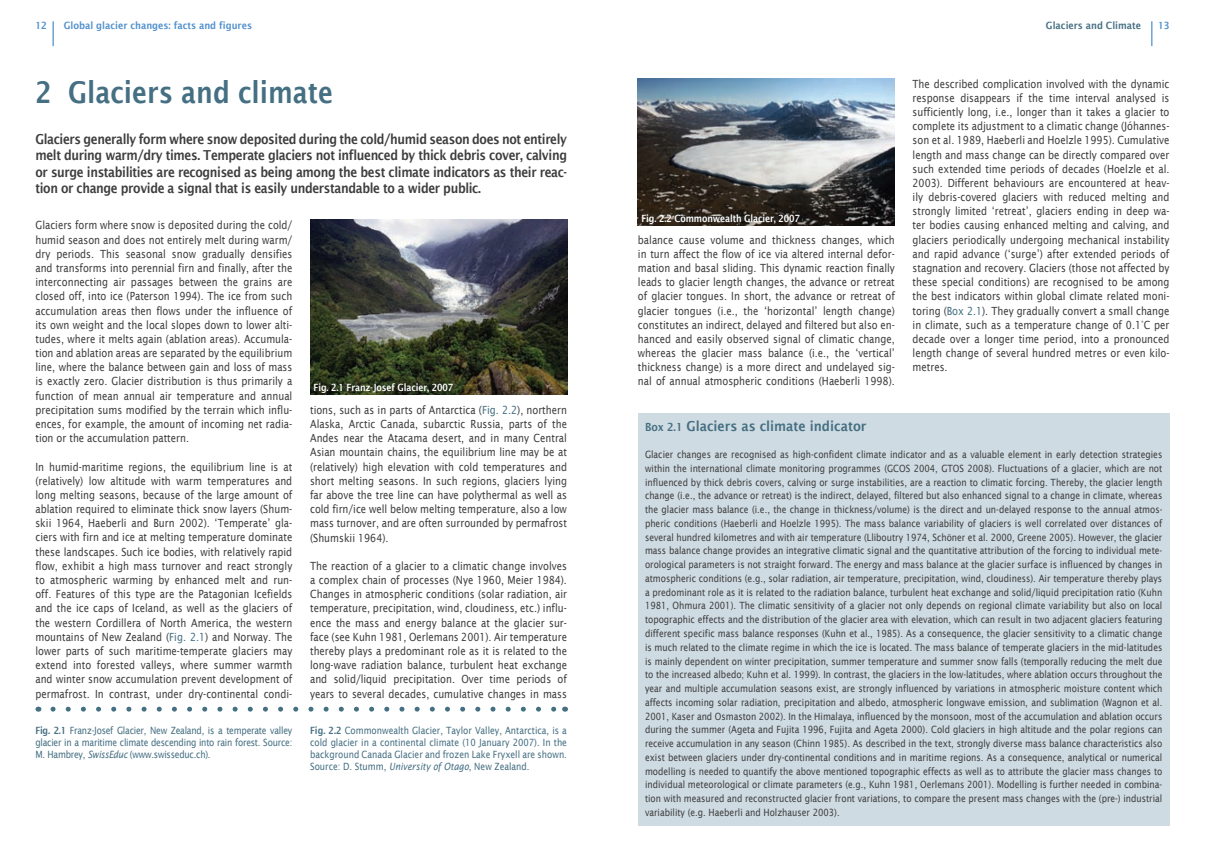
<style>
.page{position:relative;width:1205px;height:851px;background:#fff}
.page>*{position:absolute;margin:0;border:0;box-sizing:border-box;transform-origin:0 0}
.t1{font:600 30px "Lucida Sans";color:#456f82;scale:.85 1}
.t2{font:600 13.75px/16.5px "Lucida Sans";letter-spacing:-.03em;color:#3e3e3f;text-align:justify;scale:.85 1}
.t3{font:600 13.75px "Lucida Sans";color:#456f82;scale:.9 1}
.t4{font:11.25px/14.1px "Lucida Sans";color:#3e3e3f;text-align:justify;scale:.85 1}
.t5{font:10px/13.8px "Lucida Sans";color:#3e3e3f;text-align:justify;scale:.85 1}
.t6{font:10px/12px "Lucida Sans";letter-spacing:-.015em;color:#456f82;text-align:justify;scale:.85 1}
.t7{font:600 10px "Lucida Sans";letter-spacing:-.01em;color:#fff;scale:.85 1}
.t8{font:600 10px "Lucida Sans";color:#5090cc;scale:.9 1}
.t9{font:600 10px "Lucida Sans";color:#456f82;scale:.9 1}
.s1{color:#456f82}
.s2{font-weight:600}
.s3{font-style:italic}
.s4{font-size:11.25px}
</style>
<div class="page">
<svg style="left:53px;top:21px;width:1px;height:25px"></svg>
<svg style="left:1151px;top:21px;width:1px;height:25px"></svg>
<div style="left:638px;top:413px;width:531px;height:412px;background:#cfdbe2"></div>
<img style="left:638px;top:79px;width:257px;height:146px">
<img style="left:310px;top:220px;width:257px;height:174px">
<svg style="left:53px;top:706px;width:504px;height:5px"></svg>
<div style="left:676px;top:216px;width:102px;height:5px;background:#27231e"></div>
<p class="t8" style="left:35px;top:20px;width:14px">12</p>
<p class="t8" style="left:64px;top:20px;width:211px">Global glacier changes: facts and figures</p>
<p class="t9" style="left:1046px;top:20px;width:107px">Glaciers and Climate</p>
<p class="t8" style="left:1158px;top:20px;width:14px">13</p>
<h1 class="t1" style="left:35px;top:75px;width:352px">2 Glaciers and climate</h1>
<p class="t2" style="left:35px;top:130px;width:627px">Glaciers generally form where snow deposited during the cold/humid season does not entirely melt during warm/dry times. Temperate glaciers not influenced by thick debris cover, calving or surge instabilities are recognised as being among the best climate indicators as their reac&shy;tion or change provide a signal that is easily understandable to a wider public.</p>
<p class="t4" style="left:35px;top:218px;width:304px">Glaciers form where snow is deposited during the cold/ humid season and does not entirely melt during warm/ dry periods. This seasonal snow gradually densifies and transforms into perennial firn and finally, after the interconnecting air passages between the grains are closed off, into ice (Paterson 1994). The ice from such accumulation areas then flows under the influence of its own weight and the local slopes down to lower alti&shy;tudes, where it melts again (ablation areas). Accumula&shy;tion and ablation areas are separated by the equilibrium line, where the balance between gain and loss of mass is exactly zero. Glacier distribution is thus primarily a function of mean annual air temperature and annual precipitation sums modified by the terrain which influ&shy;ences, for example, the amount of incoming net radia&shy;tion or the accumulation pattern.</p>
<p class="t4" style="left:35px;top:459px;width:304px">In humid-maritime regions, the equilibrium line is at (relatively) low altitude with warm temperatures and long melting seasons, because of the large amount of ablation required to eliminate thick snow layers (Shum&shy;skii 1964, Haeberli and Burn 2002). ‘Temperate’ gla&shy;ciers with firn and ice at melting temperature dominate these landscapes. Such ice bodies, with relatively rapid flow, exhibit a high mass turnover and react strongly to atmospheric warming by enhanced melt and run&shy;off. Features of this type are the Patagonian Icefields and the ice caps of Iceland, as well as the glaciers of the western Cordillera of North America, the western mountains of New Zealand (<span class="s1">Fig. 2.1</span>) and Norway. The lower parts of such maritime-temperate glaciers may extend into forested valleys, where summer warmth and winter snow accumulation prevent development of permafrost. In contrast, under dry-continental condi-</p>
<p class="t7" style="left:314px;top:381px;width:166px">Fig. 2.1 Franz-Josef Glacier, 2007</p>
<p class="t4" style="left:310px;top:402px;width:304px">tions, such as in parts of Antarctica (<span class="s1">Fig. 2.2</span>), northern Alaska, Arctic Canada, subarctic Russia, parts of the Andes near the Atacama desert, and in many Central Asian mountain chains, the equilibrium line may be at (relatively) high elevation with cold temperatures and short melting seasons. In such regions, glaciers lying far above the tree line can have polythermal as well as cold firn/ice well below melting temperature, also a low mass turnover, and are often surrounded by permafrost (Shumskii 1964).</p>
<p class="t4" style="left:310px;top:558px;width:304px">The reaction of a glacier to a climatic change involves a complex chain of processes (Nye 1960, Meier 1984).<br>Changes in atmospheric conditions (solar radiation, air temperature, precipitation, wind, cloudiness, etc.) influ&shy;ence the mass and energy balance at the glacier sur&shy;face (see Kuhn 1981, Oerlemans 2001). Air temperature thereby plays a predominant role as it is related to the long-wave radiation balance, turbulent heat exchange and solid/liquid precipitation. Over time periods of years to several decades, cumulative changes in mass</p>
<p class="t6" style="left:35px;top:723px;width:304px"><span class="s2">Fig. 2.1</span> Franz-Josef Glacier, New Zealand, is a temperate valley glacier in a maritime climate descending into rain forest. Source:<br>M. Hambrey, <span class="s3">SwissEduc</span> (www.swisseduc.ch).</p>
<p class="t6" style="left:310px;top:723px;width:304px"><span class="s2">Fig. 2.2</span> Commonwealth Glacier, Taylor Valley, Antarctica, is a cold glacier in a continental climate (10 January 2007). In the background Canada Glacier and frozen Lake Fryxell are shown.<br>Source: D. Stumm, <span class="s3">University of Otago</span>, New Zealand.</p>
<p class="t7" style="left:641px;top:212px;width:188px">Fig. 2.2 Commonwealth Glacier, 2007</p>
<p class="t4" style="left:638px;top:232px;width:304px">balance cause volume and thickness changes, which in turn affect the flow of ice via altered internal defor&shy;mation and basal sliding. This dynamic reaction finally leads to glacier length changes, the advance or retreat of glacier tongues. In short, the advance or retreat of glacier tongues (i.e., the ‘horizontal’ length change) constitutes an indirect, delayed and filtered but also en&shy;hanced and easily observed signal of climatic change, whereas the glacier mass balance (i.e., the ‘vertical’ thickness change) is a more direct and undelayed sig&shy;nal of annual atmospheric conditions (Haeberli 1998).</p>
<p class="t4" style="left:912px;top:76px;width:304px">The described complication involved with the dynamic response disappears if the time interval analysed is sufficiently long, i.e., longer than it takes a glacier to complete its adjustment to a climatic change (Jóhannes&shy;son et al. 1989, Haeberli and Hoelzle 1995). Cumulative length and mass change can be directly compared over such extended time periods of decades (Hoelzle et al.<br>2003). Different behaviours are encountered at heav&shy;ily debris-covered glaciers with reduced melting and strongly limited ‘retreat’, glaciers ending in deep wa&shy;ter bodies causing enhanced melting and calving, and glaciers periodically undergoing mechanical instability and rapid advance (‘surge’) after extended periods of stagnation and recovery. Glaciers (those not affected by these special conditions) are recognised to be among the best indicators within global climate related moni&shy;toring (<span class="s1">Box 2.1</span>). They gradually convert a small change in climate, such as a temperature change of 0.1°C per decade over a longer time period, into a pronounced length change of several hundred metres or even kilo&shy;metres.</p>
<p class="t3" style="left:645px;top:418px;width:248px"><span class="s4">Box 2.1</span> Glaciers as climate indicator</p>
<p class="t5" style="left:645px;top:447px;width:610px">Glacier changes are recognised as high-confident climate indicator and as a valuable element in early detection strategies within the international climate monitoring programmes (GCOS 2004, GTOS 2008). Fluctuations of a glacier, which are not influenced by thick debris covers, calving or surge instabilities, are a reaction to climatic forcing. Thereby, the glacier length change (i.e., the advance or retreat) is the indirect, delayed, filtered but also enhanced signal to a change in climate, whereas the glacier mass balance (i.e., the change in thickness/volume) is the direct and un-delayed response to the annual atmos&shy;pheric conditions (Haeberli and Hoelzle 1995). The mass balance variability of glaciers is well correlated over distances of several hundred kilometres and with air temperature (Lliboutry 1974, Schöner et al. 2000, Greene 2005). However, the glacier mass balance change provides an integrative climatic signal and the quantitative attribution of the forcing to individual mete&shy;orological parameters is not straight forward. The energy and mass balance at the glacier surface is influenced by changes in atmospheric conditions (e.g., solar radiation, air temperature, precipitation, wind, cloudiness). Air temperature thereby plays a predominant role as it is related to the radiation balance, turbulent heat exchange and solid/liquid precipitation ratio (Kuhn 1981, Ohmura 2001). The climatic sensitivity of a glacier not only depends on regional climate variability but also on local topographic effects and the distribution of the glacier area with elevation, which can result in two adjacent glaciers featuring different specific mass balance responses (Kuhn et al., 1985). As a consequence, the glacier sensitivity to a climatic change is much related to the climate regime in which the ice is located. The mass balance of temperate glaciers in the mid-latitudes is mainly dependent on winter precipitation, summer temperature and summer snow falls (temporally reducing the melt due to the increased albedo; Kuhn et al. 1999). In contrast, the glaciers in the low-latitudes, where ablation occurs throughout the year and multiple accumulation seasons exist, are strongly influenced by variations in atmospheric moisture content which affects incoming solar radiation, precipitation and albedo, atmospheric longwave emission, and sublimation (Wagnon et al.<br>2001, Kaser and Osmaston 2002). In the Himalaya, influenced by the monsoon, most of the accumulation and ablation occurs during the summer (Ageta and Fujita 1996, Fujita and Ageta 2000). Cold glaciers in high altitude and the polar regions can receive accumulation in any season (Chinn 1985). As described in the text, strongly diverse mass balance characteristics also exist between glaciers under dry-continental conditions and in maritime regions. As a consequence, analytical or numerical modelling is needed to quantify the above mentioned topographic effects as well as to attribute the glacier mass changes to individual meteorological or climate parameters (e.g., Kuhn 1981, Oerlemans 2001). Modelling is further needed in combina&shy;tion with measured and reconstructed glacier front variations, to compare the present mass changes with the (pre-) industrial variability (e.g. Haeberli and Holzhauser 2003).</p>
</div>
